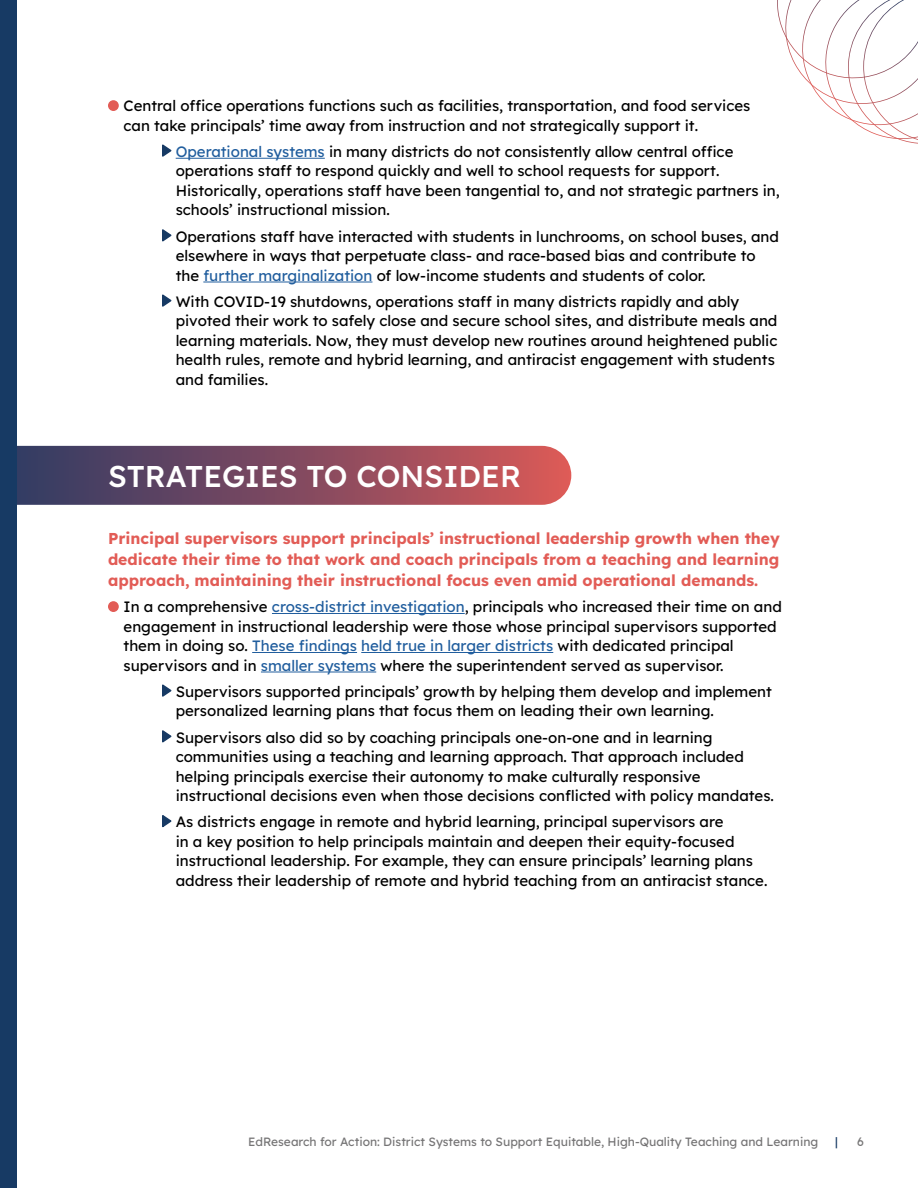
<style>
.page{position:relative;width:918px;height:1188px;background:#fff}
.page>*{position:absolute;margin:0;border:0;box-sizing:border-box;transform-origin:0 0}
.t1{font:500 30px "Lexend";color:#fff}
.t2{font:700 15.75px/21px "Lexend";color:#e25c56;text-align:justify}
.t3{font:15px/19.5px "Lexend";color:#000}
.t4{font:12px "Lexend";color:#767576}
.t5{font:12px "Lexend";color:#173a64}
.s1{color:#215e9e}
</style>
<div class="page">
<hr style="left:176px;top:158px;width:149px;height:1px;background:#215e9e">
<hr style="left:203px;top:282px;width:169px;height:1px;background:#215e9e">
<hr style="left:272px;top:613px;width:193px;height:1px;background:#215e9e">
<hr style="left:252px;top:652px;width:105px;height:1px;background:#215e9e">
<hr style="left:361px;top:652px;width:192px;height:1px;background:#215e9e">
<hr style="left:261px;top:672px;width:115px;height:1px;background:#215e9e">
<div style="left:108px;top:100px;width:11px;height:11px;background:#e25c56;border-radius:50%"></div>
<svg style="left:162px;top:144px;width:10px;height:13px"></svg>
<svg style="left:162px;top:229px;width:10px;height:13px"></svg>
<svg style="left:162px;top:294px;width:10px;height:13px"></svg>
<div style="left:108px;top:601px;width:11px;height:11px;background:#e25c56;border-radius:50%"></div>
<svg style="left:162px;top:684px;width:10px;height:13px"></svg>
<svg style="left:162px;top:730px;width:10px;height:13px"></svg>
<svg style="left:162px;top:815px;width:10px;height:13px"></svg>
<svg style="left:777px;top:0;width:141px;height:144px"></svg>
<svg style="left:16px;top:446px;width:555px;height:59px;background:#844c61"></svg>
<div style="left:0;top:0;width:16px;height:1188px;background:#173a64"></div>
<p class="t3" style="left:124px;top:95px;width:628px">Central office operations functions such as facilities, transportation, and food services can take principals’ time away from instruction and not strategically support it.</p>
<p class="t3" style="left:176px;top:141px;width:606px"><span class="s1">Operational systems</span> in many districts do not consistently allow central office operations staff to respond quickly and well to school requests for support.<br>Historically, operations staff have been tangential to, and not strategic partners in, schools’ instructional mission.</p>
<p class="t3" style="left:176px;top:225px;width:605px">Operations staff have interacted with students in lunchrooms, on school buses, and elsewhere in ways that perpetuate class- and race-based bias and contribute to the <span class="s1">further marginalization</span> of low-income students and students of color.</p>
<p class="t3" style="left:176px;top:291px;width:603px">With COVID-19 shutdowns, operations staff in many districts rapidly and ably pivoted their work to safely close and secure school sites, and distribute meals and learning materials. Now, they must develop new routines around heightened public health rules, remote and hybrid learning, and antiracist engagement with students and families.</p>
<h1 class="t1" style="left:108px;top:454px;width:414px">STRATEGIES TO CONSIDER</h1>
<p class="t2" style="left:108px;top:527px;width:673px">Principal supervisors support principals’ instructional leadership growth when they dedicate their time to that work and coach principals from a teaching and learning approach, maintaining their instructional focus even amid operational demands.</p>
<p class="t3" style="left:124px;top:596px;width:660px">In a comprehensive <span class="s1">cross-district investigation</span>, principals who increased their time on and engagement in instructional leadership were those whose principal supervisors supported them in doing so. <span class="s1">These findings held true in larger districts</span> with dedicated principal supervisors and in <span class="s1">smaller systems</span> where the superintendent served as supervisor.</p>
<p class="t3" style="left:176px;top:681px;width:598px">Supervisors supported principals’ growth by helping them develop and implement personalized learning plans that focus them on leading their own learning.</p>
<p class="t3" style="left:176px;top:726px;width:600px">Supervisors also did so by coaching principals one-on-one and in learning communities using a teaching and learning approach. That approach included helping principals exercise their autonomy to make culturally responsive instructional decisions even when those decisions conflicted with policy mandates.</p>
<p class="t3" style="left:176px;top:811px;width:593px">As districts engage in remote and hybrid learning, principal supervisors are<br>in a key position to help principals maintain and deepen their equity-focused instructional leadership. For example, they can ensure principals’ learning plans address their leadership of remote and hybrid teaching from an antiracist stance.</p>
<p class="t4" style="left:248px;top:1133px;width:572px">EdResearch for Action: District Systems to Support Equitable, High-Quality Teaching and Learning</p>
<p class="t5" style="left:835px;top:1133px;width:4px">|</p>
<p class="t4" style="left:857px;top:1133px;width:8px">6</p>
</div>
